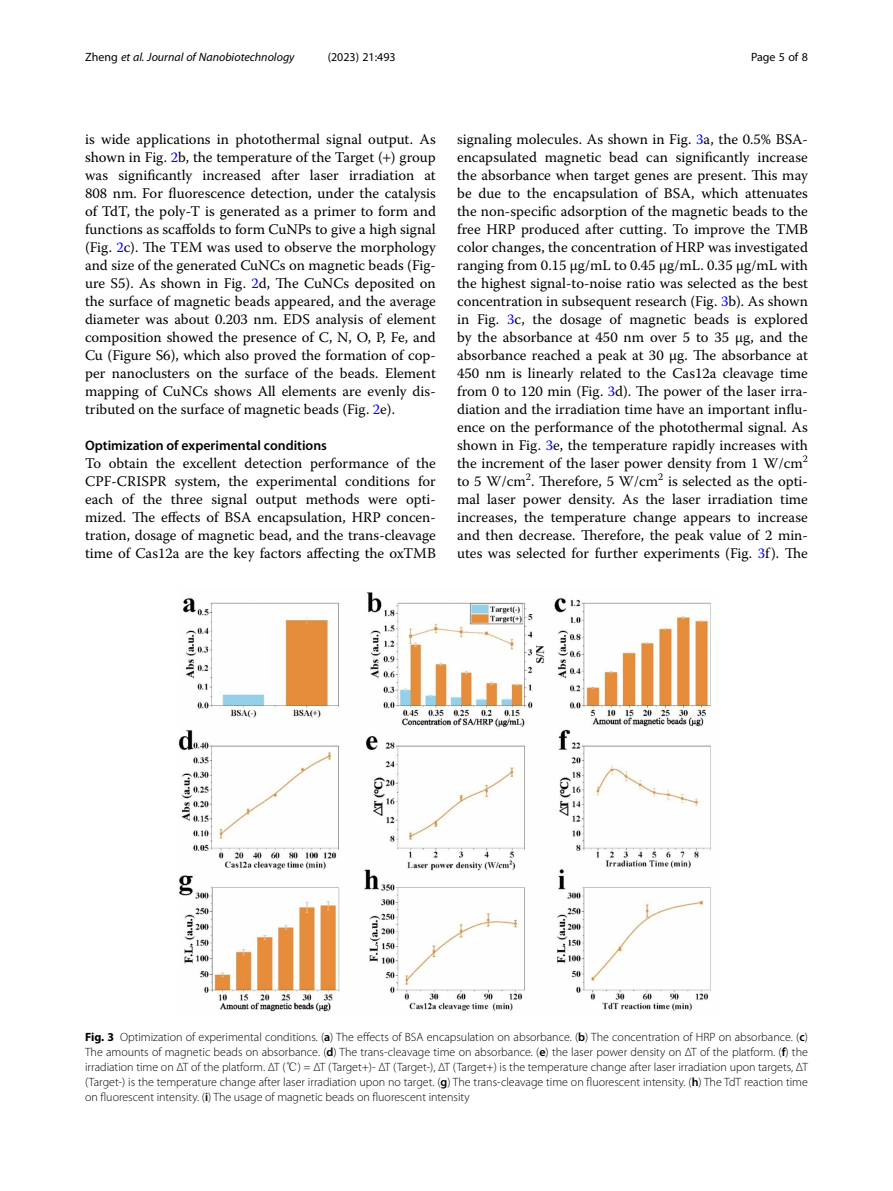
<style>
.page{position:relative;width:893px;height:1191px;background:#fff}
.page>*{position:absolute;margin:0;border:0;box-sizing:border-box;transform-origin:0 0}
.Body_Text{font:14.7px/18px "Warnock Pro";color:#000;text-align:justify}
.Body_Text_Indent{font:14.7px/18px "Warnock Pro";color:#000;text-align:justify}
.Head_2{font:600 13.8px "Myriad Pro";color:#000}
.Figure_Caption{font:300 12px/15px "Myriad Pro";color:#000;text-align:justify}
.t1{font:italic 12px "Myriad Pro";color:#000}
.t2{font:12px "Myriad Pro";color:#000}
.s1{font-style:normal}
.s2{color:#00f}
.s3{font-weight:700}
.s4{font-weight:600}
.s5{font-family:"Sim Sun";font-weight:400}
</style>
<div class="page">
<img style="left:178px;top:592px;width:533px;height:420px">
<p class="t1" style="left:85px;top:50px;width:211px"><span class="s1">Zheng</span> et al. Journal of Nanobiotechnology</p>
<p class="t2" style="left:328px;top:50px;width:70px">(2023) 21:493</p>
<p class="t2" style="left:751px;top:50px;width:58px">Page 5 of 8</p>
<p class="Body_Text_Indent" style="left:85px;top:130px;width:352px">is wide applications in photothermal signal output. As shown in Fig. <span class="s2">2</span>b, the temperature of the Target ( ) group was significantly increased after laser irradiation at 808 nm. For fluorescence detection, under the catalysis of TdT, the poly-T is generated as a primer to form and functions as scaffolds to form CuNPs to give a high signal (Fig. <span class="s2">2</span>c). The TEM was used to observe the morphology and size of the generated CuNCs on magnetic beads (Fig&shy;ure S5). As shown in Fig. <span class="s2">2</span>d, The CuNCs deposited on the surface of magnetic beads appeared, and the average diameter was about 0.203 nm. EDS analysis of element composition showed the presence of C, N, O, P, Fe, and Cu (Figure S6), which also proved the formation of cop&shy;per nanoclusters on the surface of the beads. Element mapping of CuNCs shows All elements are evenly dis&shy;tributed on the surface of magnetic beads (Fig. <span class="s2">2</span>e).</p>
<p class="Head_2" style="left:85px;top:437px;width:244px">Optimization of experimental conditions</p>
<p class="Body_Text" style="left:85px;top:454px;width:352px">To obtain the excellent detection performance of the CPF-CRISPR system, the experimental conditions for each of the three signal output methods were opti&shy;mized. The effects of BSA encapsulation, HRP concen&shy;tration, dosage of magnetic bead, and the trans-cleavage time of Cas12a are the key factors affecting the oxTMB</p>
<p class="Body_Text" style="left:457px;top:130px;width:352px">signaling molecules. As shown in Fig. <span class="s2">3</span>a, the 0.5% BSA&shy;encapsulated magnetic bead can significantly increase the absorbance when target genes are present. This may be due to the encapsulation of BSA, which attenuates the non-specific adsorption of the magnetic beads to the free HRP produced after cutting. To improve the TMB color changes, the concentration of HRP was investigated ranging from 0.15 µg/mL to 0.45 µg/mL. 0.35 µg/mL with the highest signal-to-noise ratio was selected as the best concentration in subsequent research (Fig. <span class="s2">3</span>b). As shown in Fig. <span class="s2">3</span>c, the dosage of magnetic beads is explored by the absorbance at 450 nm over 5 to 35 µg, and the absorbance reached a peak at 30 µg. The absorbance at 450 nm is linearly related to the Cas12a cleavage time from 0 to 120 min (Fig. <span class="s2">3</span>d). The power of the laser irra&shy;diation and the irradiation time have an important influ&shy;ence on the performance of the photothermal signal. As shown in Fig. <span class="s2">3</span>e, the temperature rapidly increases with the increment of the laser power density from 1 W/cm<sup>2 </sup>to 5 W/cm<sup>2</sup>. Therefore, 5 W/cm<sup>2</sup> is selected as the opti&shy;mal laser power density. As the laser irradiation time increases, the temperature change appears to increase and then decrease. Therefore, the peak value of 2 min&shy;utes was selected for further experiments (Fig. <span class="s2">3</span>f). The</p>
<p class="Figure_Caption" style="left:85px;top:1029px;width:724px"><span class="s3">Fig. 3</span> Optimization of experimental conditions. (<span class="s4">a</span>) The effects of BSA encapsulation on absorbance. (<span class="s4">b</span>) The concentration of HRP on absorbance. (<span class="s4">c</span>)<br>The amounts of magnetic beads on absorbance. (<span class="s4">d</span>) The trans-cleavage time on absorbance. (<span class="s4">e</span>) the laser power density on ΔT of the platform. (<span class="s4">f</span>) the irradiation time on ΔT of the platform. ΔT (<span class="s5">℃</span>) = ΔT (Target+)- ΔT (Target-), ΔT (Target+) is the temperature change after laser irradiation upon targets, ΔT (Target-) is the temperature change after laser irradiation upon no target. (<span class="s4">g</span>) The trans-cleavage time on fluorescent intensity. (<span class="s4">h</span>) The TdT reaction time on fluorescent intensity. (<span class="s4">i</span>) The usage of magnetic beads on fluorescent intensity</p>
</div>
